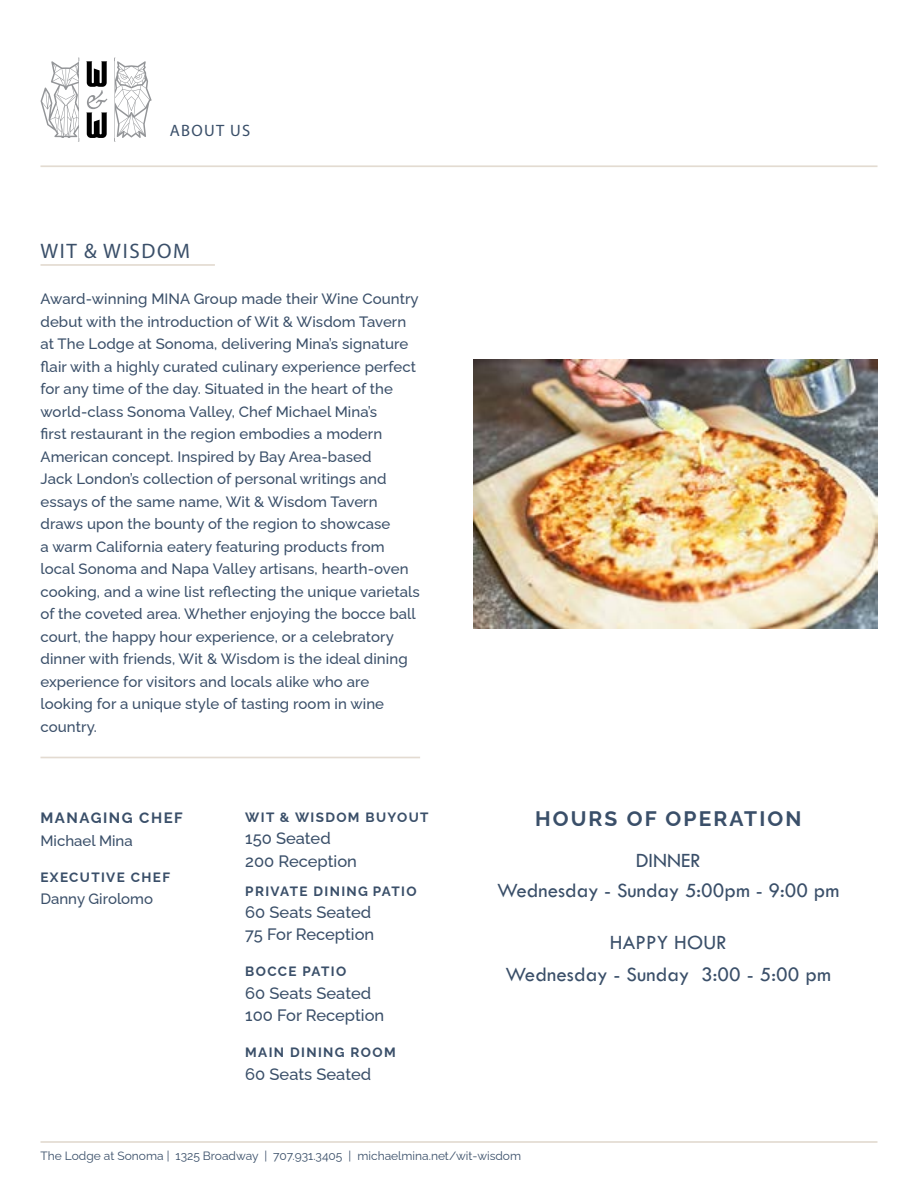
<style>
.page{position:relative;width:918px;height:1188px;background:#fff}
.page>*{position:absolute;margin:0;border:0;box-sizing:border-box;transform-origin:0 0}
.t1{font:21px/30px "Tw Cen";color:#3a4f69;text-align:center}
.t2{font:100 21px "Raleway";letter-spacing:.1em;color:#3a4f69}
.t3{font:21px "Myriad Pro";letter-spacing:.08em;color:#3a4f69}
.t4{font:100 16.5px/22.5px "Raleway";color:#3a4f69}
.t5{font:16.5px "Myriad Pro";letter-spacing:.08em;color:#3a4f69}
.t6{font:100 15px/22.5px "Raleway";letter-spacing:.005em;color:#3a4f69}
.t7{font:100 15px/22.5px "Raleway";letter-spacing:.075em;color:#3a4f69}
.t8{font:100 13.5px "Raleway";letter-spacing:.1em;color:#3a4f69}
.t9{font:100 12px "Raleway";color:#3a4f69}
</style>
<div class="page">
<hr style="left:40px;top:165px;width:838px;height:2px;background:#e3dbd1">
<svg style="left:41px;top:58px;width:38px;height:84px"></svg>
<svg style="left:114px;top:58px;width:38px;height:84px"></svg>
<svg style="left:86px;top:61px;width:21px;height:77px"></svg>
<hr style="left:40px;top:264px;width:175px;height:2px;background:#e3dbd1">
<hr style="left:40px;top:757px;width:380px;height:1px;background:#e3dbd1">
<hr style="left:40px;top:1141px;width:838px;height:2px;background:#e3dbd1">
<img style="left:474px;top:359px;width:404px;height:269px">
<p class="t5" style="left:170px;top:120px;width:82px">ABOUT US</p>
<h1 class="t3" style="left:40px;top:238px;width:151px">WIT &amp; WISDOM</h1>
<p class="t6" style="left:40px;top:286px;width:381px">Award-winning MINA Group made their Wine Country debut with the introduction of Wit &amp; Wisdom Tavern at The Lodge at Sonoma, delivering Mina’s signature flair with a highly curated culinary experience perfect for any time of the day. Situated in the heart of the world-class Sonoma Valley, Chef Michael Mina’s<br>first restaurant in the region embodies a modern American concept. Inspired by Bay Area-based<br>Jack London’s collection of personal writings and essays of the same name, Wit &amp; Wisdom Tavern draws upon the bounty of the region to showcase<br>a warm California eatery featuring products from local Sonoma and Napa Valley artisans, hearth-oven cooking, and a wine list reflecting the unique varietals of the coveted area. Whether enjoying the bocce ball court, the happy hour experience, or a celebratory dinner with friends, Wit &amp; Wisdom is the ideal dining experience for visitors and locals alike who are looking for a unique style of tasting room in wine country.</p>
<p class="t7" style="left:40px;top:805px;width:144px">MANAGING CHEF<br>Michael Mina</p>
<p class="t8" style="left:40px;top:866px;width:131px">EXECUTIVE CHEF</p>
<p class="t6" style="left:40px;top:886px;width:114px">Danny Girolomo</p>
<p class="t8" style="left:245px;top:806px;width:185px">WIT &amp; WISDOM BUYOUT</p>
<p class="t4" style="left:245px;top:825px;width:113px">150 Seated<br>200 Reception</p>
<p class="t8" style="left:245px;top:880px;width:173px">PRIVATE DINING PATIO</p>
<p class="t4" style="left:245px;top:900px;width:131px;line-height:21.8px">60 Seats Seated<br>75 For Reception</p>
<p class="t8" style="left:245px;top:961px;width:102px">BOCCE PATIO</p>
<p class="t4" style="left:245px;top:980px;width:141px">60 Seats Seated<br>100 For Reception</p>
<p class="t8" style="left:245px;top:1042px;width:152px">MAIN DINING ROOM</p>
<p class="t4" style="left:245px;top:1061px;width:127px">60 Seats Seated</p>
<h1 class="t2" style="left:535px;top:802px;width:268px">HOURS OF OPERATION</h1>
<h1 class="t1" style="left:497px;top:845px;width:344px">DINNER<br>Wednesday - Sunday 5:00pm - 9:00 pm</h1>
<h1 class="t1" style="left:505px;top:927px;width:327px;line-height:31.5px">HAPPY HOUR<br>Wednesday - Sunday 3:00 - 5:00 pm</h1>
<p class="t9" style="left:40px;top:1146px;width:482px">The Lodge at Sonoma | 1325 Broadway | 707.931.3405 | michaelmina.net/wit-wisdom</p>
</div>
